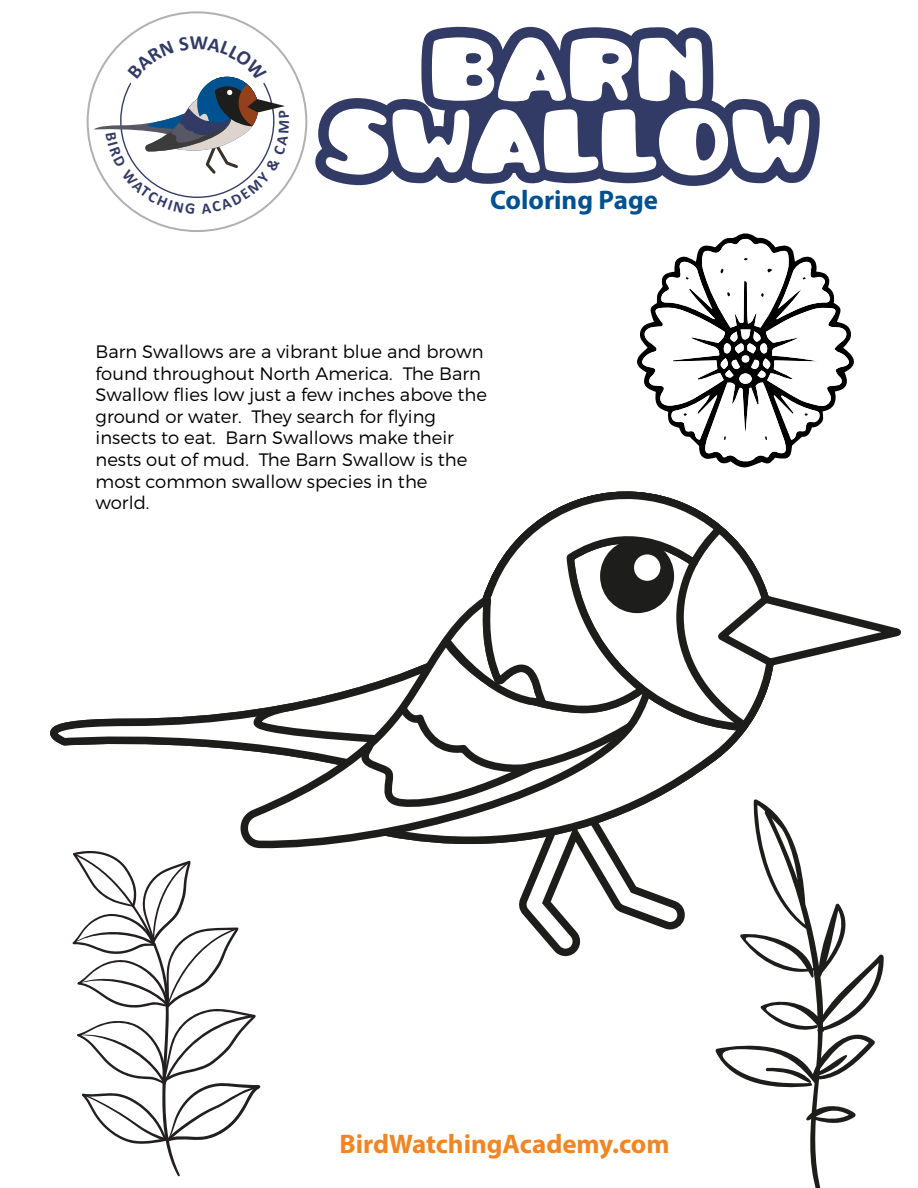
<style>
.page{position:relative;width:918px;height:1188px;background:#fff}
.page>*{position:absolute;margin:0;border:0;box-sizing:border-box;transform-origin:0 0}
.t1{font:72px/72px "Pusab";color:#fff;text-align:center}
.t2{font:700 27px "Myriad Pro";color:#f08623}
.t3{font:700 27px "Myriad Pro";color:#00518f}
.t4{font:18px/21.6px "Trueno Lt";color:#000}
</style>
<div class="page">
<svg style="left:715px;top:818px;width:169px;height:370px"></svg>
<svg style="left:765px;top:1067px;width:46px;height:16px"></svg>
<svg style="left:72px;top:851px;width:189px;height:326px"></svg>
<svg style="left:637px;top:233px;width:217px;height:235px"></svg>
<svg style="left:641px;top:238px;width:209px;height:224px"></svg>
<svg style="left:315px;top:27px;width:505px;height:159px;fill:#323a66"></svg>
<svg style="left:50px;top:712px;width:185px;height:38px"></svg>
<svg style="left:519px;top:878px;width:166px;height:78px"></svg>
<svg style="left:529px;top:759px;width:250px;height:118px"></svg>
<svg style="left:235px;top:710px;width:451px;height:142px"></svg>
<svg style="left:246px;top:533px;width:655px;height:226px"></svg>
<svg style="left:450px;top:491px;width:280px;height:253px"></svg>
<div style="left:609px;top:548px;width:56px;height:56px;background:#1d1d1b;border-radius:50%"></div>
<div style="left:600px;top:539px;width:74px;height:74px;border:17px solid #1d1d1b;border-radius:50%"></div>
<div style="left:634px;top:554px;width:26px;height:27px;background:#fff;border-radius:50%"></div>
<svg style="left:94px;top:36px;width:195px;height:178px"></svg>
<h1 class="t1" style="left:324px;top:32px;width:489px">BARN<br>SWALLOW</h1>
<h2 class="t3" style="left:490px;top:182px;width:169px">Coloring Page</h2>
<p class="t4" style="left:96px;top:341px;width:393px">Barn Swallows are a vibrant blue and brown found throughout North America. The Barn Swallow flies low just a few inches above the ground or water. They search for flying insects to eat. Barn Swallows make their nests out of mud. The Barn Swallow is the most common swallow species in the<br>world.</p>
<h2 class="t2" style="left:340px;top:1126px;width:332px">BirdWatchingAcademy.com</h2>
</div>
